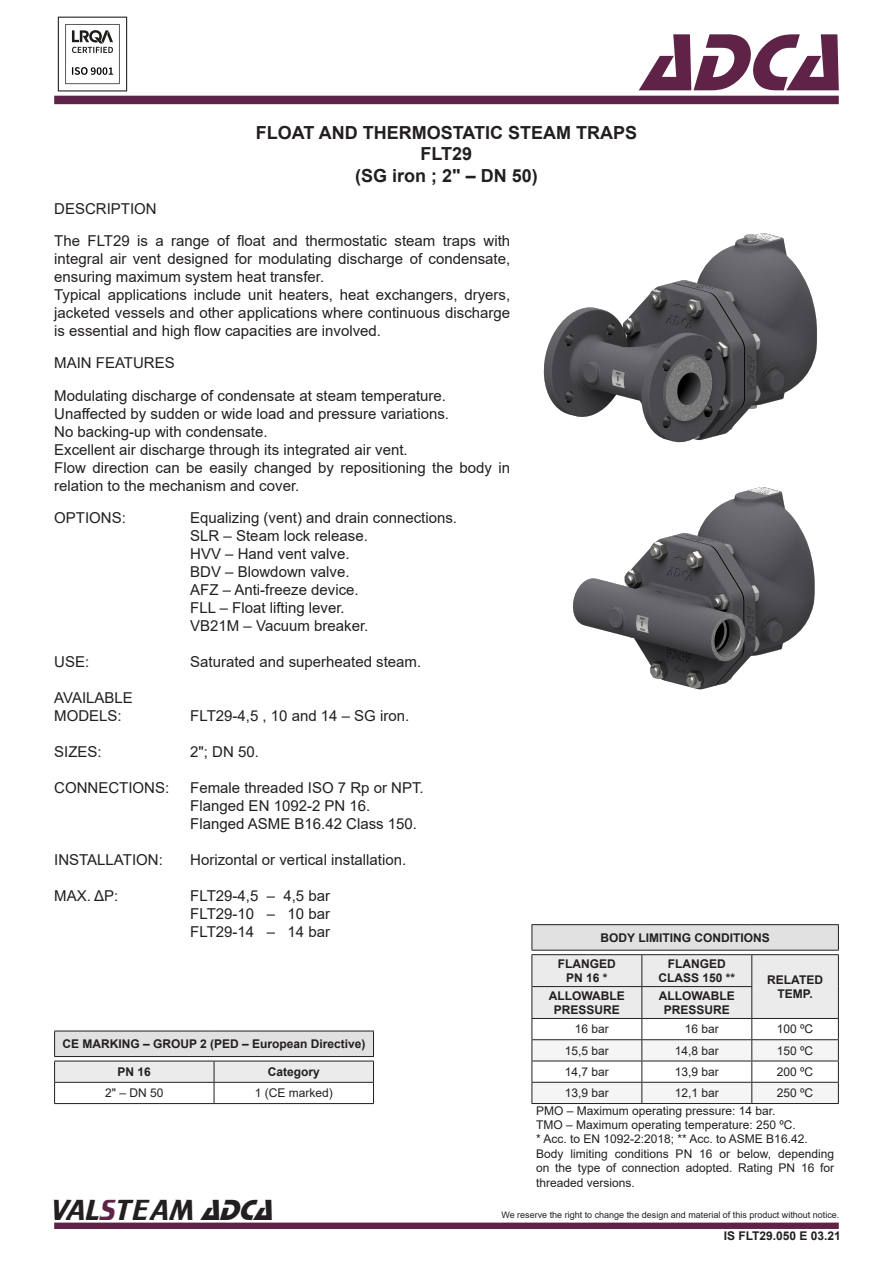
<style>
.page{position:relative;width:893px;height:1263px;background:#fff}
.page>*{position:absolute;margin:0;border:0;box-sizing:border-box;transform-origin:0 0}
.t1{font:italic 84px "Stop D";color:#5f2348}
.t2{font:30px "Trekker";color:#231f20}
.t3{font:700 18px "Arial";color:#231f20}
.t4{font:15px/18px "Arial";color:#231f20;text-align:justify}
.Estilo_de_parágrafo{font:12px/14.4px "Arial";color:#231f20;text-align:justify}
.t5{font:700 12px "Arial";color:#231f20}
.t6{font:9px "Arial";color:#231f20}
.s1{color:#5f2348}
.s2{font-family:"Stop D";font-style:italic}
</style>
<div class="page">
<div style="left:54px;top:96px;width:785px;height:8px;background:#5e2348"></div>
<div style="left:54px;top:1222px;width:785px;height:7px;background:#5f2348;border:2px solid #5f2348"></div>
<img style="left:57px;top:16px;width:71px;height:76px">
<img style="left:543px;top:233px;width:274px;height:210px">
<img style="left:573px;top:487px;width:242px;height:203px">
<hr style="left:54px;top:1103px;width:160px;height:1px;background:#231f20">
<hr style="left:214px;top:1103px;width:160px;height:1px;background:#231f20">
<svg style="left:54px;top:1031px;width:320px;height:72px"></svg>
<hr style="left:54px;top:1082px;width:160px;height:1px;background:#231f20">
<hr style="left:214px;top:1082px;width:160px;height:1px;background:#231f20">
<hr style="left:531px;top:924px;width:111px;height:1px;background:#231f20">
<hr style="left:642px;top:924px;width:110px;height:1px;background:#231f20">
<hr style="left:752px;top:924px;width:87px;height:1px;background:#231f20">
<svg style="left:531px;top:925px;width:308px;height:178px"></svg>
<hr style="left:531px;top:1103px;width:111px;height:1px;background:#231f20">
<hr style="left:642px;top:1103px;width:110px;height:1px;background:#231f20">
<hr style="left:752px;top:1103px;width:87px;height:1px;background:#231f20">
<h1 class="t1" style="left:640px;top:14px;width:227px">ADCA</h1>
<p class="t4" style="left:54px;top:200px;width:104px">DESCRIPTION</p>
<p class="t3" style="left:256px;top:120px;width:383px">FLOAT AND THERMOSTATIC STEAM TRAPS</p>
<p class="t3" style="left:421px;top:141px;width:53px">FLT29</p>
<p class="t3" style="left:355px;top:163px;width:184px">(SG iron ; 2" – DN 50)</p>
<p class="t4" style="left:54px;top:232px;width:458px">The FLT29 is a range of float and thermostatic steam traps with integral air vent designed for modulating discharge of condensate, ensuring maximum system heat transfer.</p>
<p class="t4" style="left:54px;top:286px;width:458px">Typical applications include unit heaters, heat exchangers, dryers, jacketed vessels and other applications where continuous discharge is essential and high flow capacities are involved.</p>
<p class="t4" style="left:54px;top:354px;width:122px">MAIN FEATURES</p>
<p class="t4" style="left:54px;top:386px;width:393px">Modulating discharge of condensate at steam temperature.</p>
<p class="t4" style="left:54px;top:404px;width:396px">Unaffected by sudden or wide load and pressure variations.</p>
<p class="t4" style="left:54px;top:422px;width:215px">No backing-up with condensate.</p>
<p class="t4" style="left:54px;top:440px;width:355px">Excellent air discharge through its integrated air vent.</p>
<p class="t4" style="left:54px;top:458px;width:457px">Flow direction can be easily changed by repositioning the body in relation to the mechanism and cover.</p>
<p class="t4" style="left:54px;top:508px;width:73px">OPTIONS:</p>
<p class="t4" style="left:54px;top:652px;width:37px">USE:</p>
<p class="t4" style="left:54px;top:688px;width:80px">AVAILABLE</p>
<p class="t4" style="left:54px;top:706px;width:69px">MODELS:</p>
<p class="t4" style="left:54px;top:742px;width:49px">SIZES:</p>
<p class="t4" style="left:54px;top:778px;width:117px">CONNECTIONS:</p>
<p class="t4" style="left:54px;top:850px;width:110px">INSTALLATION:</p>
<p class="t4" style="left:54px;top:886px;width:66px">MAX. ΔP:</p>
<p class="t4" style="left:190px;top:508px;width:268px">Equalizing (vent) and drain connections.</p>
<p class="t4" style="left:190px;top:526px;width:179px">SLR – Steam lock release.</p>
<p class="t4" style="left:190px;top:544px;width:161px">HVV – Hand vent valve.</p>
<p class="t4" style="left:190px;top:562px;width:161px">BDV – Blowdown valve.</p>
<p class="t4" style="left:190px;top:580px;width:170px">AFZ – Anti-freeze device.</p>
<p class="t4" style="left:190px;top:598px;width:156px">FLL – Float lifting lever.</p>
<p class="t4" style="left:190px;top:616px;width:180px">VB21M – Vacuum breaker.</p>
<p class="t4" style="left:190px;top:652px;width:232px">Saturated and superheated steam.</p>
<p class="t4" style="left:190px;top:706px;width:221px">FLT29-4,5 , 10 and 14 – SG iron.</p>
<p class="t4" style="left:190px;top:742px;width:70px">2"; DN 50.</p>
<p class="t4" style="left:190px;top:778px;width:235px">Female threaded ISO 7 Rp or NPT.</p>
<p class="t4" style="left:190px;top:796px;width:182px">Flanged EN 1092-2 PN 16.</p>
<p class="t4" style="left:190px;top:814px;width:228px">Flanged ASME B16.42 Class 150.</p>
<p class="t4" style="left:190px;top:850px;width:217px">Horizontal or vertical installation.</p>
<p class="t4" style="left:190px;top:886px;width:141px">FLT29-4,5 – 4,5 bar</p>
<p class="t4" style="left:190px;top:904px;width:141px">FLT29-10 – 10 bar</p>
<p class="t4" style="left:190px;top:922px;width:141px">FLT29-14 – 14 bar</p>
<p class="t5" style="left:62px;top:1035px;width:305px">CE MARKING – GROUP 2 (PED – European Directive)</p>
<p class="t5" style="left:118px;top:1063px;width:35px">PN 16</p>
<p class="t5" style="left:268px;top:1063px;width:54px">Category</p>
<p class="Estilo_de_parágrafo" style="left:105px;top:1086px;width:60px">2" – DN 50</p>
<p class="Estilo_de_parágrafo" style="left:255px;top:1086px;width:80px">1 (CE marked)</p>
<p class="t5" style="left:601px;top:929px;width:171px">BODY LIMITING CONDITIONS</p>
<p class="t5" style="left:558px;top:955px;width:59px">FLANGED</p>
<p class="t5" style="left:566px;top:969px;width:43px">PN 16 *</p>
<p class="t5" style="left:668px;top:955px;width:59px">FLANGED</p>
<p class="t5" style="left:658px;top:969px;width:78px">CLASS 150 **</p>
<p class="t5" style="left:767px;top:971px;width:57px">RELATED</p>
<p class="t5" style="left:549px;top:987px;width:77px">ALLOWABLE</p>
<p class="t5" style="left:777px;top:985px;width:37px">TEMP.</p>
<p class="t5" style="left:554px;top:1001px;width:68px">PRESSURE</p>
<p class="t5" style="left:659px;top:987px;width:77px">ALLOWABLE</p>
<p class="t5" style="left:664px;top:1001px;width:68px">PRESSURE</p>
<p class="Estilo_de_parágrafo" style="left:575px;top:1022px;width:36px">16 bar</p>
<p class="Estilo_de_parágrafo" style="left:685px;top:1022px;width:36px">16 bar</p>
<p class="Estilo_de_parágrafo" style="left:777px;top:1022px;width:38px">100 ºC</p>
<p class="Estilo_de_parágrafo" style="left:565px;top:1043px;width:46px">15,5 bar</p>
<p class="Estilo_de_parágrafo" style="left:675px;top:1043px;width:46px">14,8 bar</p>
<p class="Estilo_de_parágrafo" style="left:777px;top:1043px;width:38px">150 ºC</p>
<p class="Estilo_de_parágrafo" style="left:565px;top:1064px;width:46px">14,7 bar</p>
<p class="Estilo_de_parágrafo" style="left:675px;top:1064px;width:46px">13,9 bar</p>
<p class="Estilo_de_parágrafo" style="left:777px;top:1064px;width:38px">200 ºC</p>
<p class="Estilo_de_parágrafo" style="left:565px;top:1086px;width:46px">13,9 bar</p>
<p class="Estilo_de_parágrafo" style="left:675px;top:1086px;width:46px">12,1 bar</p>
<p class="Estilo_de_parágrafo" style="left:777px;top:1086px;width:38px">250 ºC</p>
<p class="Estilo_de_parágrafo" style="left:536px;top:1103px;width:241px">PMO – Maximum operating pressure: 14 bar.</p>
<p class="Estilo_de_parágrafo" style="left:536px;top:1117px;width:261px">TMO – Maximum operating temperature: 250 ºC.</p>
<p class="Estilo_de_parágrafo" style="left:536px;top:1132px;width:273px">* Acc. to EN 1092-2:2018; ** Acc. to ASME B16.42.</p>
<p class="Estilo_de_parágrafo" style="left:536px;top:1146px;width:299px">Body limiting conditions PN 16 or below, depending on the type of connection adopted. Rating PN 16 for threaded versions.</p>
<p class="t2" style="left:51px;top:1193px;width:232px">VAL<span class="s1">S</span>TEAM <span class="s2">ADCA</span></p>
<p class="t6" style="left:501px;top:1209px;width:340px">We reserve the right to change the design and material of this product without notice.</p>
<p class="t5" style="left:724px;top:1227px;width:119px">IS FLT29.050 E 03.21</p>
</div>
